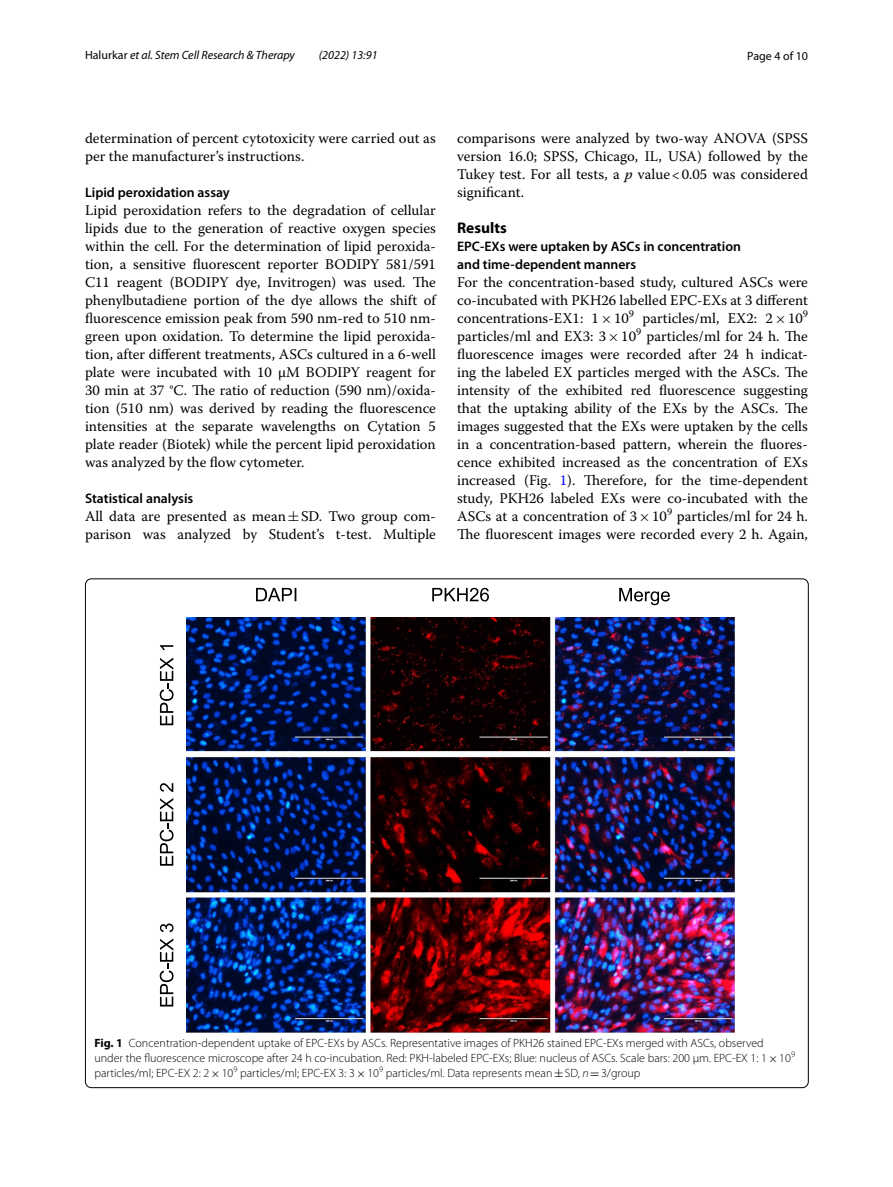
<style>
.page{position:relative;width:893px;height:1187px;background:#fff}
.page>*{position:absolute;margin:0;border:0;box-sizing:border-box;transform-origin:0 0}
.t1{font:700 15.45px "Myriad Pro";color:#000}
.t2{font:14.7px/18px "Warnock Pro";color:#000;text-align:justify}
.t3{font:600 13.8px/18px "Myriad Pro";color:#000}
.t4{font:300 12px/15px "Myriad Pro";color:#000}
.t5{font:italic 12px "Myriad Pro";color:#000}
.t6{font:12px "Myriad Pro";color:#000}
.s1{font-style:normal}
.s2{font-family:"MTSY"}
.s3{font-style:italic}
.s4{color:#00f}
.s5{font-weight:700}
.s6{font-family:"MTSY";font-weight:400}
</style>
<div class="page">
<img style="left:187px;top:617px;width:547px;height:414px">
<svg style="left:256px;top:588px;width:40px;height:13px"></svg>
<svg style="left:432px;top:588px;width:57px;height:13px"></svg>
<svg style="left:619px;top:588px;width:51px;height:17px"></svg>
<svg style="left:160px;top:645px;width:14px;height:80px"></svg>
<svg style="left:160px;top:783px;width:14px;height:82px"></svg>
<svg style="left:160px;top:923px;width:14px;height:83px"></svg>
<p class="t5" style="left:85px;top:48px;width:211px"><span class="s1">Halurkar</span> et al. Stem Cell Research &amp; Therapy</p>
<p class="t5" style="left:319px;top:48px;width:60px">(2022) 13:91</p>
<p class="t6" style="left:747px;top:48px;width:62px">Page 4 of 10</p>
<p class="t2" style="left:85px;top:128px;width:352px">determination of percent cytotoxicity were carried out as per the manufacturer’s instructions.</p>
<p class="t3" style="left:85px;top:183px;width:146px">Lipid peroxidation assay</p>
<p class="t2" style="left:85px;top:200px;width:352px">Lipid peroxidation refers to the degradation of cellular lipids due to the generation of reactive oxygen species within the cell. For the determination of lipid peroxida&shy;tion, a sensitive fluorescent reporter BODIPY 581/591<br>C11 reagent (BODIPY dye, Invitrogen) was used. The phenylbutadiene portion of the dye allows the shift of fluorescence emission peak from 590 nm-red to 510 nm&shy;green upon oxidation. To determine the lipid peroxida&shy;tion, after different treatments, ASCs cultured in a 6-well plate were incubated with 10 μM BODIPY reagent for 30 min at 37 °C. The ratio of reduction (590 nm)/oxida&shy;tion (510 nm) was derived by reading the fluorescence intensities at the separate wavelengths on Cytation 5 plate reader (Biotek) while the percent lipid peroxidation was analyzed by the flow cytometer.</p>
<p class="t3" style="left:85px;top:489px;width:110px">Statistical analysis</p>
<p class="t2" style="left:85px;top:506px;width:352px">All data are presented as mean<span class="s2">±</span>SD. Two group com&shy;parison was analyzed by Student’s t-test. Multiple</p>
<p class="t2" style="left:457px;top:128px;width:352px">comparisons were analyzed by two-way ANOVA (SPSS version 16.0; SPSS, Chicago, IL, USA) followed by the Tukey test. For all tests, a <span class="s3">p</span> value&lt;0.05 was considered significant.</p>
<p class="t1" style="left:457px;top:217px;width:51px">Results</p>
<p class="t3" style="left:457px;top:237px;width:285px">EPC‑EXs were uptaken by ASCs in concentration and time‑dependent manners</p>
<p class="t2" style="left:457px;top:272px;width:352px">For the concentration-based study, cultured ASCs were co-incubated with PKH26 labelled EPC-EXs at 3 different concentrations-EX1: 1<span class="s2">×</span> -10<sup>9</sup> particles/ml, EX2: 2<span class="s2">×</span> -10<sup>9 </sup>particles/ml and EX3: 3<span class="s2">×</span> -10<sup>9</sup> particles/ml for 24 h. The fluorescence images were recorded after 24 h indicat&shy;ing the labeled EX particles merged with the ASCs. The intensity of the exhibited red fluorescence suggesting that the uptaking ability of the EXs by the ASCs. The images suggested that the EXs were uptaken by the cells in a concentration-based pattern, wherein the fluores&shy;cence exhibited increased as the concentration of EXs increased (Fig. <span class="s4">1</span>). Therefore, for the time-dependent study, PKH26 labeled EXs were co-incubated with the ASCs at a concentration of 3<span class="s2">×</span> -10<sup>9</sup> particles/ml for 24 h.<br>The fluorescent images were recorded every 2 h. Again,</p>
<p class="t4" style="left:94px;top:1035px;width:702px"><span class="s5">Fig. 1</span> Concentration-dependent uptake of EPC-EXs by ASCs. Representative images of PKH26 stained EPC-EXs merged with ASCs, observed under the fluorescence microscope after 24 h co-incubation. Red: PKH-labeled EPC-EXs; Blue: nucleus of ASCs. Scale bars: 200 μm. EPC-EX 1: 1<span class="s6">×</span> -10<sup>9 </sup>particles/ml; EPC-EX 2: 2<span class="s6">×</span> -10<sup>9</sup> particles/ml; EPC-EX 3: 3<span class="s6">×</span> -10<sup>9</sup> particles/ml. Data represents mean<span class="s6">±</span>SD, <span class="s3">n</span><span class="s6">=</span>3/group</p>
</div>
